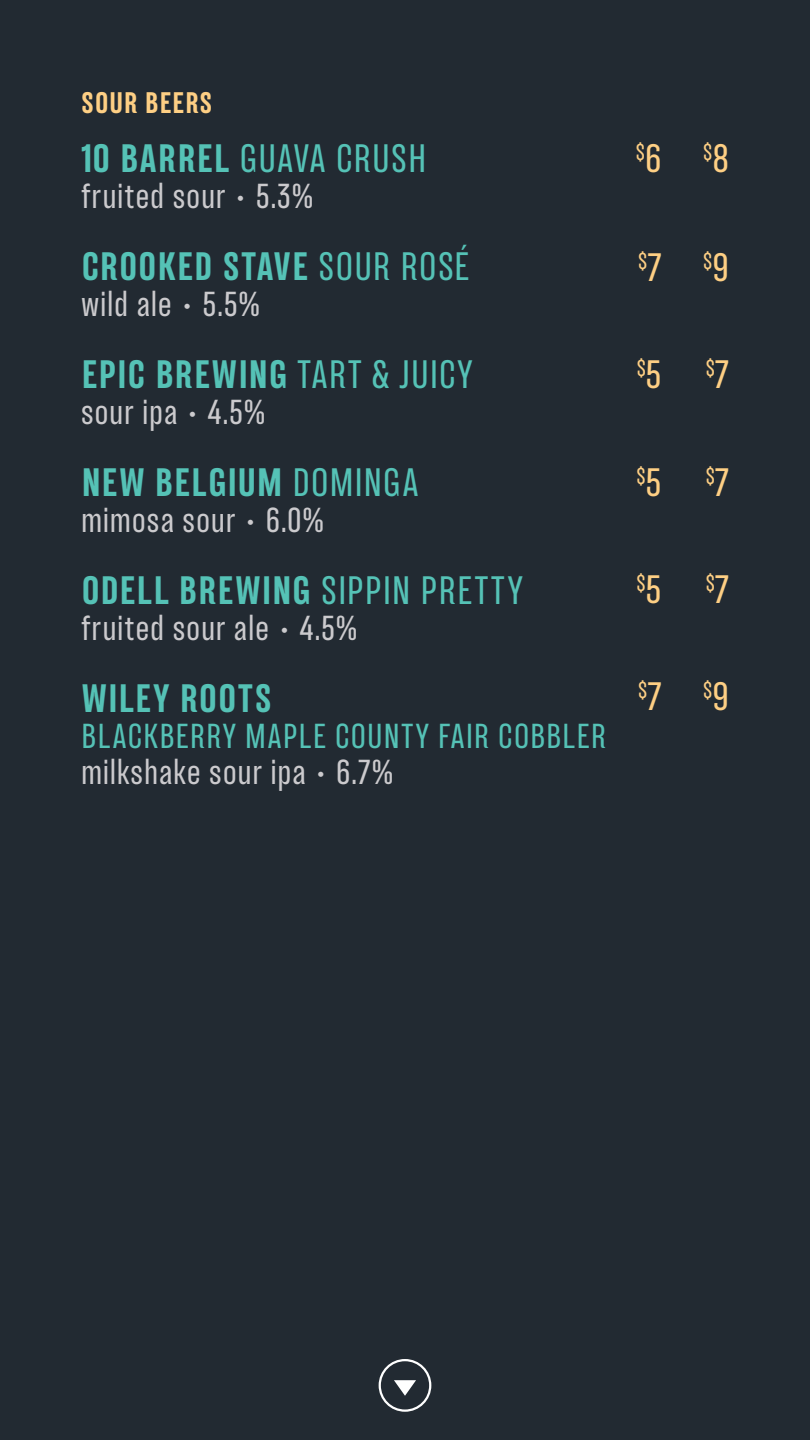
<style>
.page{position:relative;width:810px;height:1440px;background:#222a32}
.page>*{position:absolute;margin:0;border:0;box-sizing:border-box;transform-origin:0 0}
.t1{font:700 36px "TT Backwards Sans";letter-spacing:.04em;color:#55c2b6}
.t2{font:36px "TT Backwards Sans";letter-spacing:.035em;color:#55c2b6}
.t3{font:31.5px "TT Backwards Sans";letter-spacing:.02em;color:#cbcacd}
.t4{font:31.5px "TT Backwards Sans";letter-spacing:.045em;color:#55c2b6}
.t5{font:700 27px "TT Backwards Sans";letter-spacing:.045em;color:#fecf84}
.t6{font:20.93px "TT Backwards Sans";color:#fecf84}
.s1{font-weight:700}
.s2{font-weight:400}
.s3{font-size:36px}
</style>
<div class="page">
<div style="left:379px;top:1359px;width:52px;height:53px;border:2px solid #fff;border-radius:50%"></div>
<svg style="left:394px;top:1380px;width:22px;height:16px"></svg>
<p class="t5" style="left:82px;top:86px;width:132px">SOUR BEERS</p>
<p class="t2" style="left:81px;top:135px;width:347px"><span class="s1">10 BARREL</span> GUAVA CRUSH</p>
<p class="t3" style="left:81px;top:176px;width:234px">fruited sour • 5.3%</p>
<p class="t1" style="left:82px;top:243px;width:389px">CROOKED STAVE <span class="s2">SOUR ROSÉ</span></p>
<p class="t3" style="left:81px;top:284px;width:181px">wild ale • 5.5%</p>
<p class="t1" style="left:82px;top:351px;width:392px">EPIC BREWING <span class="s2">TART &amp; JUICY</span></p>
<p class="t3" style="left:81px;top:392px;width:186px">sour ipa • 4.5%</p>
<p class="t1" style="left:82px;top:459px;width:338px">NEW BELGIUM <span class="s2">DOMINGA</span></p>
<p class="t3" style="left:81px;top:500px;width:245px">mimosa sour • 6.0%</p>
<p class="t1" style="left:82px;top:567px;width:443px">ODELL BREWING <span class="s2">SIPPIN PRETTY</span></p>
<p class="t3" style="left:81px;top:608px;width:278px">fruited sour ale • 4.5%</p>
<p class="t1" style="left:82px;top:675px;width:191px">WILEY ROOTS</p>
<p class="t4" style="left:82px;top:716px;width:526px">BLACKBERRY MAPLE COUNTY FAIR COBBLER</p>
<p class="t3" style="left:81px;top:752px;width:314px">milkshake sour ipa • 6.7%</p>
<p class="t6" style="left:636px;top:139px;width:27px">$<span class="s3">6</span></p>
<p class="t6" style="left:638px;top:248px;width:25px">$<span class="s3">7</span></p>
<p class="t6" style="left:637px;top:354px;width:26px">$<span class="s3">5</span></p>
<p class="t6" style="left:636px;top:462px;width:27px">$<span class="s3">5</span></p>
<p class="t6" style="left:636px;top:570px;width:27px">$<span class="s3">5</span></p>
<p class="t6" style="left:638px;top:677px;width:25px">$<span class="s3">7</span></p>
<p class="t6" style="left:703px;top:139px;width:27px">$<span class="s3">8</span></p>
<p class="t6" style="left:703px;top:248px;width:27px">$<span class="s3">9</span></p>
<p class="t6" style="left:706px;top:354px;width:25px">$<span class="s3">7</span></p>
<p class="t6" style="left:706px;top:462px;width:25px">$<span class="s3">7</span></p>
<p class="t6" style="left:706px;top:570px;width:25px">$<span class="s3">7</span></p>
<p class="t6" style="left:703px;top:677px;width:27px">$<span class="s3">9</span></p>
</div>
